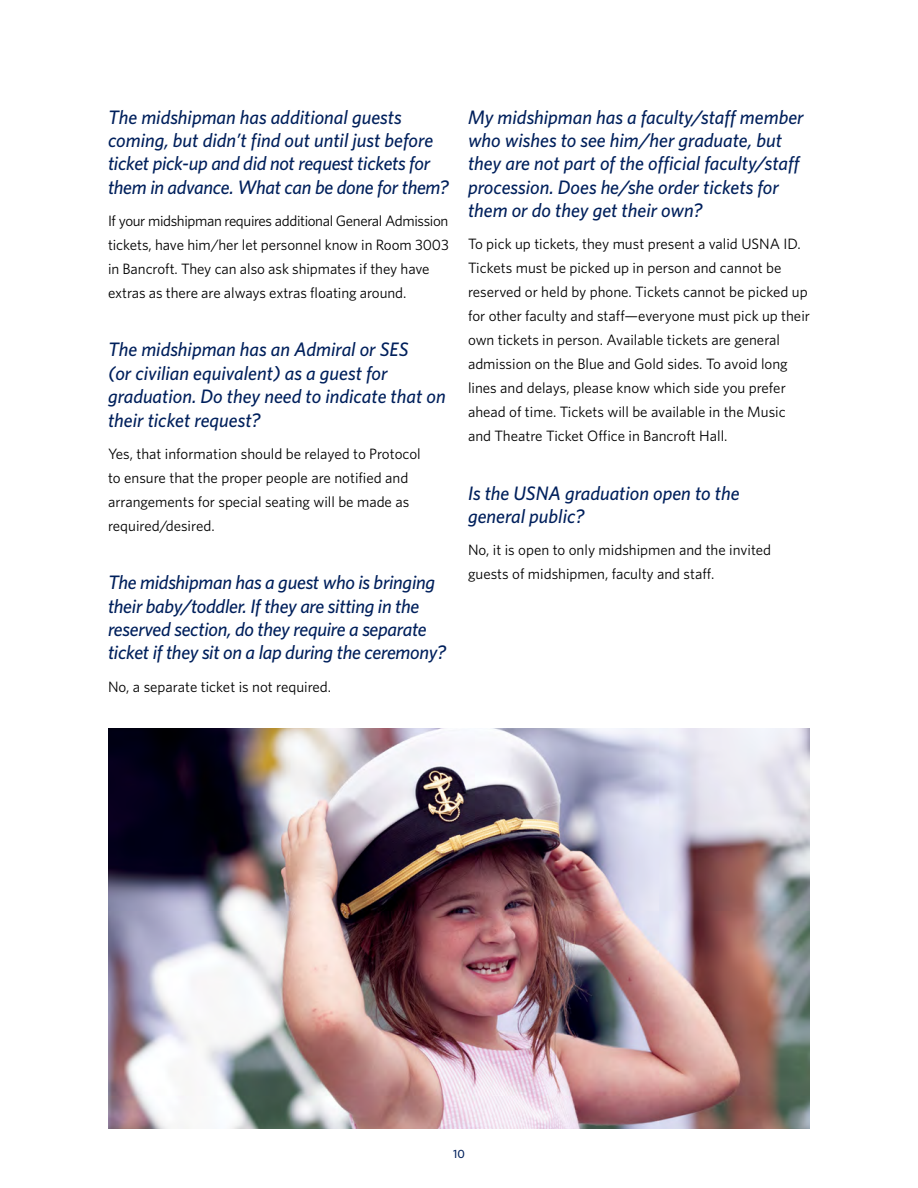
<style>
.page{position:relative;width:918px;height:1188px;background:#fff}
.page>*{position:absolute;margin:0;border:0;box-sizing:border-box;transform-origin:0 0}
.t1{font:italic 500 19.5px/23.4px "Whitney";color:#00205c}
.t2{font:15px/24px "Whitney";color:#000}
.t3{font:500 12px "Whitney";color:#00205c}
</style>
<div class="page">
<img style="left:108px;top:728px;width:702px;height:401px">
<h1 class="t1" style="left:108px;top:105px;width:342px">The midshipman has additional guests coming, but didn’t find out until just before ticket pick-up and did not request tickets for them in advance. What can be done for them?</h1>
<p class="t2" style="left:108px;top:208px;width:342px">If your midshipman requires additional General Admission tickets, have him/her let personnel know in Room 3003 in Bancroft. They can also ask shipmates if they have extras as there are always extras floating around.</p>
<h1 class="t1" style="left:108px;top:338px;width:339px">The midshipman has an Admiral or SES<br>(or civilian equivalent) as a guest for graduation. Do they need to indicate that on their ticket request?</h1>
<p class="t2" style="left:108px;top:441px;width:314px">Yes, that information should be relayed to Protocol to ensure that the proper people are notified and arrangements for special seating will be made as required/desired.</p>
<h1 class="t1" style="left:108px;top:570px;width:340px">The midshipman has a guest who is bringing their baby/toddler. If they are sitting in the reserved section, do they require a separate ticket if they sit on a lap during the ceremony?</h1>
<p class="t2" style="left:108px;top:674px;width:225px">No, a separate ticket is not required.</p>
<h1 class="t1" style="left:468px;top:105px;width:337px">My midshipman has a faculty/staff member who wishes to see him/her graduate, but they are not part of the official faculty/staff procession. Does he/she order tickets for them or do they get their own?</h1>
<p class="t2" style="left:468px;top:232px;width:344px">To pick up tickets, they must present a valid USNA ID.<br>Tickets must be picked up in person and cannot be reserved or held by phone. Tickets cannot be picked up for other faculty and staff—everyone must pick up their own tickets in person. Available tickets are general admission on the Blue and Gold sides. To avoid long lines and delays, please know which side you prefer ahead of time. Tickets will be available in the Music and Theatre Ticket Office in Bancroft Hall.</p>
<h1 class="t1" style="left:468px;top:481px;width:273px">Is the USNA graduation open to the general public?</h1>
<p class="t2" style="left:468px;top:538px;width:305px">No, it is open to only midshipmen and the invited guests of midshipmen, faculty and staff.</p>
<p class="t3" style="left:453px;top:1146px;width:13px">10</p>
</div>
